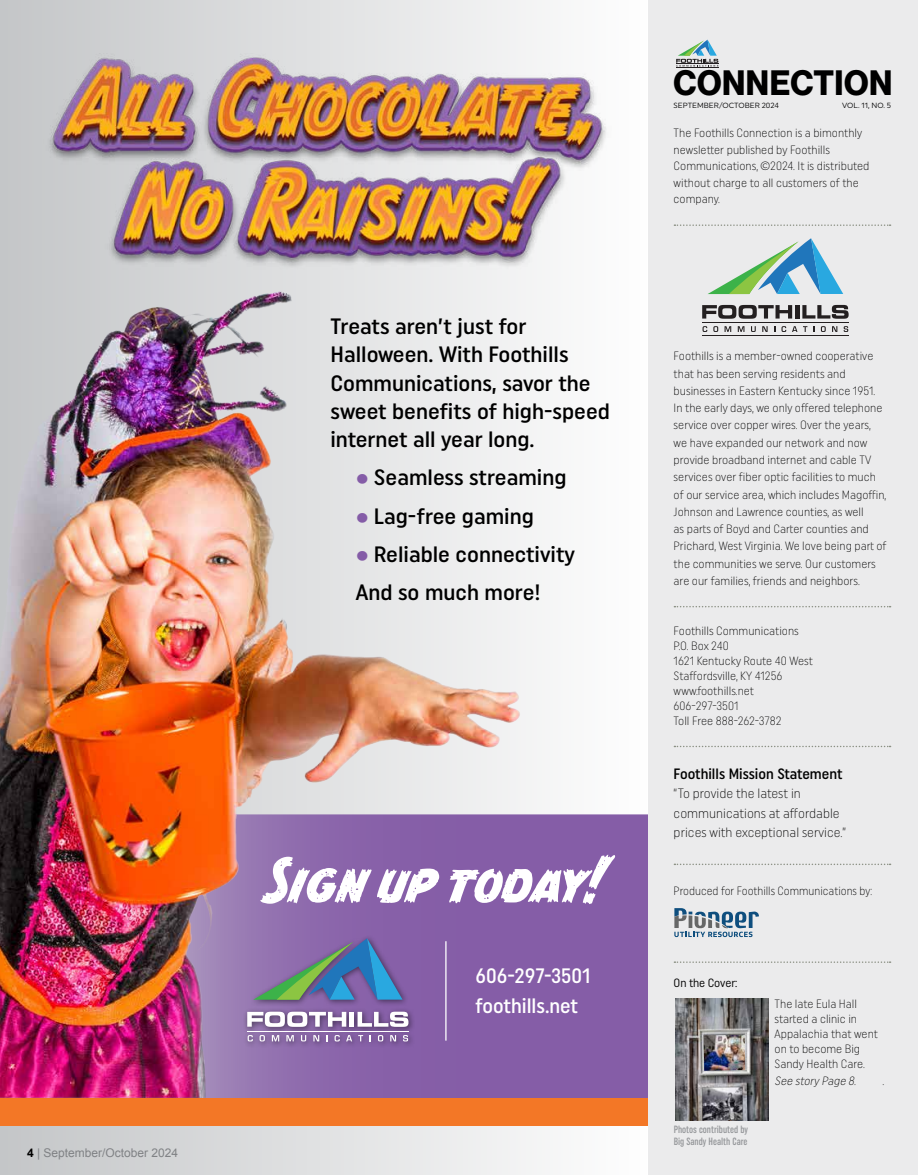
<style>
.page{position:relative;width:918px;height:1175px;background:#fff}
.page>*{position:absolute;margin:0;border:0;box-sizing:border-box;transform-origin:0 0}
.t1{font:55.65px "CC Monster Mash Worn";color:#fff;scale:1.05 1}
.t2{font:34.5px "N Haas Grotesk DS Pro 75 Bd";letter-spacing:.015em;color:#000;scale:.95 1}
.t3{font:500 22.2px/28.3px "Uniform Condensed";color:#000;scale:1.05 1}
.t4{font:500 20.85px/29.1px "Uniform Condensed";color:#fff}
.t5{font:500 15px "Uniform Condensed";color:#000}
.t6{font:300 13.5px/19.5px "Uniform Condensed";color:#000}
.t7{font:300 12px/17.2px "Uniform Condensed";color:#000}
.t8{font:300 12px "Uniform Condensed";color:#000;scale:.96 1}
.t9{font:12px "Arial";color:#808285}
.t10{font:italic 300 12px "Uniform Condensed";color:#000}
.t11{font:12px "Uniform Condensed";letter-spacing:-.01em;color:#000}
.t12{font:500 extra-condensed 10.5px/12px "Uniform";color:#939598}
.t13{font:7.5px "Uniform";color:#000}
.s1{font-weight:700;color:#000}
.s2{color:#845ca7}
</style>
<div class="page">
<div style="left:648px;top:0;width:270px;height:1174px;background:#ebebec"></div>
<svg style="left:674px;top:224px;width:217px;height:2px"></svg>
<svg style="left:674px;top:606px;width:217px;height:1px"></svg>
<svg style="left:674px;top:863px;width:217px;height:2px"></svg>
<svg style="left:674px;top:961px;width:217px;height:2px"></svg>
<svg style="left:708px;top:238px;width:136px;height:57px"></svg>
<svg style="left:702px;top:305px;width:90px;height:14px"></svg>
<hr style="left:795px;top:305px;width:4px;height:13px;background:#231f20">
<svg style="left:802px;top:305px;width:47px;height:14px"></svg>
<svg style="left:703px;top:326px;width:4px;height:6px"></svg>
<svg style="left:713px;top:326px;width:5px;height:6px"></svg>
<svg style="left:725px;top:326px;width:6px;height:6px"></svg>
<svg style="left:738px;top:326px;width:6px;height:6px"></svg>
<svg style="left:751px;top:326px;width:5px;height:6px"></svg>
<svg style="left:762px;top:326px;width:6px;height:6px"></svg>
<svg style="left:781px;top:326px;width:5px;height:6px"></svg>
<svg style="left:792px;top:326px;width:5px;height:6px"></svg>
<svg style="left:803px;top:326px;width:4px;height:6px"></svg>
<svg style="left:813px;top:326px;width:2px;height:6px"></svg>
<svg style="left:821px;top:326px;width:5px;height:6px"></svg>
<svg style="left:832px;top:326px;width:5px;height:6px"></svg>
<svg style="left:844px;top:326px;width:4px;height:6px"></svg>
<hr style="left:702px;top:323px;width:147px;height:1px;background:#231f20">
<hr style="left:702px;top:335px;width:147px;height:1px;background:#231f20">
<svg style="left:674px;top:745px;width:217px;height:2px"></svg>
<svg style="left:676px;top:40px;width:42px;height:27px"></svg>
<svg style="left:674px;top:908px;width:85px;height:29px"></svg>
<img style="left:675px;top:998px;width:94px;height:122px">
<img style="left:703px;top:1034px;width:42px;height:36px">
<img style="left:702px;top:1087px;width:41px;height:33px">
<img style="left:0;top:0;width:647px;height:1174px">
<img style="left:115px;top:814px;width:533px;height:284px">
<div style="left:0;top:1098px;width:647px;height:27px;background:#f37726"></div>
<img style="left:84px;top:291px;width:196px;height:83px">
<img style="left:44px;top:53px;width:567px;height:218px">
<div style="left:243px;top:934px;width:173px;height:114px;background:#000;opacity:.5"></div>
<svg style="left:253px;top:938px;width:151px;height:62px;background:#6a7aa2"></svg>
<svg style="left:247px;top:1011px;width:99px;height:15px"></svg>
<hr style="left:350px;top:1011px;width:4px;height:15px;background:#fff">
<svg style="left:358px;top:1011px;width:50px;height:15px"></svg>
<svg style="left:248px;top:1035px;width:5px;height:6px"></svg>
<svg style="left:260px;top:1035px;width:5px;height:6px"></svg>
<svg style="left:272px;top:1035px;width:7px;height:6px"></svg>
<svg style="left:286px;top:1035px;width:8px;height:6px"></svg>
<svg style="left:301px;top:1035px;width:5px;height:6px"></svg>
<svg style="left:313px;top:1035px;width:6px;height:6px"></svg>
<svg style="left:326px;top:1035px;width:2px;height:6px"></svg>
<svg style="left:335px;top:1035px;width:5px;height:6px"></svg>
<svg style="left:346px;top:1035px;width:6px;height:6px"></svg>
<svg style="left:358px;top:1035px;width:5px;height:6px"></svg>
<svg style="left:378px;top:1035px;width:5px;height:6px"></svg>
<svg style="left:390px;top:1035px;width:6px;height:6px"></svg>
<svg style="left:403px;top:1035px;width:5px;height:6px"></svg>
<hr style="left:247px;top:1031px;width:161px;height:1px;background:#fff">
<hr style="left:445px;top:941px;width:2px;height:99px;background:#fff">
<p class="t9" style="left:27px;top:1144px;width:153px"><span class="s1">4</span> | September/October 2024</p>
<h3 class="t3" style="left:331px;top:312px;width:268px">Treats aren’t just for<br>Halloween. With Foothills<br>Communications, savor the sweet benefits of high-speed internet all year long.</h3>
<h3 class="t3" style="left:356px;top:463px;width:202px"><span class="s2">●</span> Seamless streaming</h3>
<h3 class="t3" style="left:356px;top:501px;width:171px"><span class="s2">●</span> Lag-free gaming</h3>
<h3 class="t3" style="left:356px;top:534px;width:210px;line-height:38.2px"><span class="s2">●</span> Reliable connectivity<br>And so much more!</h3>
<h1 class="t1" style="left:265px;top:849px;width:328px">SIGN UP TODAY!</h1>
<h3 class="t4" style="left:476px;top:961px;width:117px">606-297-3501 foothills.net</h3>
<h2 class="t2" style="left:674px;top:63px;width:232px">CONNECTION</h2>
<p class="t13" style="left:674px;top:101px;width:107px">SEPTEMBER/OCTOBER 2024</p>
<p class="t13" style="left:842px;top:101px;width:51px">VOL. 11, NO. 5</p>
<p class="t7" style="left:674px;top:125px;width:197px;line-height:16.5px">The Foothills Connection is a bimonthly newsletter published by Foothills Communications, ©2024. It is distributed without charge to all customers of the company.</p>
<p class="t7" style="left:674px;top:347px;width:215px">Foothills is a member-owned cooperative that has been serving residents and businesses in Eastern Kentucky since 1951.<br>In the early days, we only offered telephone service over copper wires. Over the years, we have expanded our network and now provide broadband internet and cable TV services over fiber optic facilities to much of our service area, which includes Magoffin, Johnson and Lawrence counties, as well<br>as parts of Boyd and Carter counties and Prichard, West Virginia. We love being part of the communities we serve. Our customers are our families, friends and neighbors.</p>
<p class="t7" style="left:674px;top:623px;width:141px;line-height:15px">Foothills Communications<br>P.O. Box 240<br>1621 Kentucky Route 40 West<br>Staffordsville, KY 41256 www.foothills.net<br>606-297-3501<br>Toll Free 888-262-3782</p>
<p class="t5" style="left:674px;top:764px;width:170px">Foothills Mission Statement</p>
<p class="t6" style="left:674px;top:783px;width:174px">“To provide the latest in communications at affordable prices with exceptional service.”</p>
<p class="t8" style="left:674px;top:883px;width:208px">Produced for Foothills Communications by:</p>
<p class="t11" style="left:674px;top:975px;width:65px">On the Cover:</p>
<p class="t12" style="left:674px;top:1123px;width:76px">Photos contributed by<br>Big Sandy Health Care</p>
<p class="t7" style="left:775px;top:996px;width:105px;line-height:15px">The late Eula Hall started a clinic in<br>Appalachia that went on to become Big<br>Sandy Health Care.</p>
<p class="t10" style="left:775px;top:1073px;width:85px">See story Page 8.</p>
<p class="t10" style="left:883px;top:1073px;width:6px">.</p>
</div>
